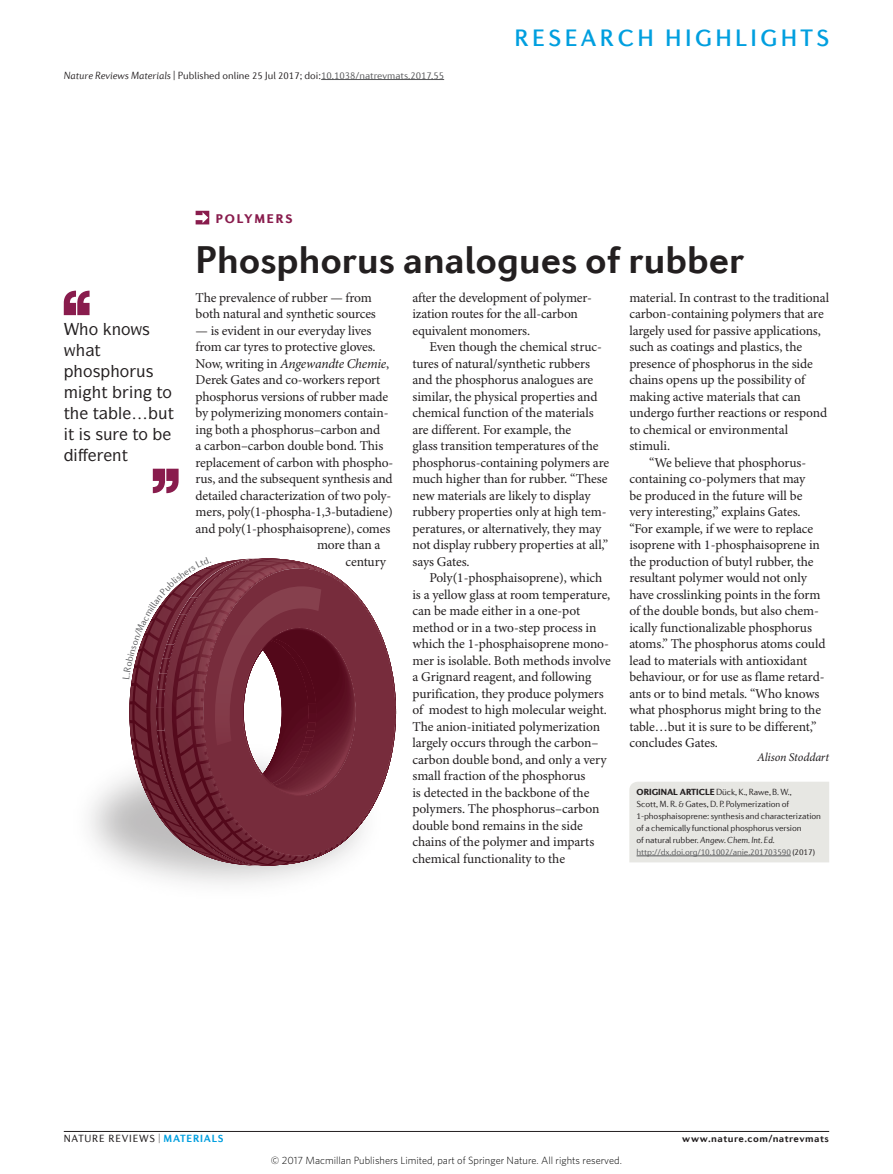
<style>
.page{position:relative;width:893px;height:1174px;background:#fff}
.page>*{position:absolute;margin:0;border:0;box-sizing:border-box;transform-origin:0 0}
.Title{font:700 39px "Diverda Sans Com";color:#231f20}
.t1{font:500 24px "Diverda Sans Com";letter-spacing:.14em;color:#009fdf}
.Pull_quote{font:500 16.5px/21px "ITC Symbol Std";color:#231f20}
.Body_text{font:13.5px/16.5px "Minion Pro";letter-spacing:-.01em;color:#231f20}
.Body_first{font:13.5px/16.5px "Minion Pro";letter-spacing:-.015em;color:#231f20}
.Body_first-2{font:italic 13.5px "Minion Pro";letter-spacing:-.015em;color:#231f20}
.Strapline{font:900 12.75px "Diverda Sans Com";letter-spacing:.14em;color:#891c4d}
.Author{font:italic 12px "Minion Pro";letter-spacing:-.01em;color:#231f20}
.AOP_line{font:300 10.5px "Diverda Sans Com";color:#231f20}
.t2{font:300 10.5px "Whitney";color:#000}
.t3{font:700 10.5px "Diverda Sans Com";letter-spacing:.045em;color:#231f20}
.t4{font:10.5px "Diverda Sans Com";letter-spacing:.075em;color:#231f20}
.Info_box_text{font:300 9px/12px "Diverda Sans Com";letter-spacing:-.01em;color:#231f20}
.s1{font-style:italic}
.s2{color:#57585a}
.s3{font-style:normal}
.s4{font-weight:900}
.s5{font-weight:700;color:#009fdf}
</style>
<div class="page">
<hr style="left:64px;top:1131px;width:765px;height:1px;background:#231f20">
<img style="left:90px;top:709px;width:307px;height:175px">
<svg style="left:153px;top:469px;width:26px;height:24px"></svg>
<svg style="left:64px;top:291px;width:26px;height:24px"></svg>
<svg style="left:196px;top:211px;width:13px;height:13px"></svg>
<div style="left:629px;top:782px;width:200px;height:80px;background:#e7e7e3"></div>
<hr style="left:637px;top:855px;width:154px;height:1px;background:#57585a">
<hr style="left:321px;top:79px;width:123px;height:1px;background:#57585a">
<svg style="left:123px;top:558px;width:273px;height:307px"></svg>
<p class="AOP_line" style="left:64px;top:69px;width:382px"><span class="s1">Nature Reviews Materials</span> | Published online 25 Jul 2017; doi:<span class="s2">10.1038/natrevmats.2017.55</span></p>
<h2 class="t1" style="left:514px;top:24px;width:316px">RESEARCH HIGHLIGHTS</h2>
<p class="Pull_quote" style="left:95px;top:318px;width:57px;text-indent:-6px">□ ■□ ▲ ▼</p>
<p class="Pull_quote" style="left:83px;top:360px;width:72px">□▲ □ ◆▲</p>
<p class="Pull_quote" style="left:101px;top:381px;width:72px">▼ ■ ▼□</p>
<p class="Pull_quote" style="left:64px;top:402px;width:60px">▼ ▼ ●</p>
<p class="Pull_quote" style="left:68px;top:423px;width:81px">▼ ▲ ▲◆ ▼□</p>
<p class="Strapline" style="left:216px;top:211px;width:78px">POLYMERS</p>
<p class="Title" style="left:196px;top:237px;width:550px">Phosphorus analogues of rubber</p>
<p class="Body_first" style="left:196px;top:290px;width:182px">The prevalence of rubber — from both natural and synthetic sources</p>
<p class="Body_first" style="left:196px;top:323px;width:177px">— is evident in our everyday lives</p>
<p class="Body_first" style="left:196px;top:339px;width:182px">from car tyres to protective gloves.</p>
<p class="Body_first-2" style="left:196px;top:355px;width:195px"><span class="s3">Now, writing in</span> Angewandte Chemie<span class="s3">,</span></p>
<p class="Body_first" style="left:196px;top:372px;width:186px">Derek Gates and co-workers report</p>
<p class="Body_first" style="left:196px;top:389px;width:194px">phosphorus versions of rubber made</p>
<p class="Body_first" style="left:196px;top:405px;width:194px">by polymerizing monomers contain-</p>
<p class="Body_first" style="left:196px;top:422px;width:186px">ing both a phosphorus–carbon and</p>
<p class="Body_first" style="left:196px;top:438px;width:189px">a carbon–carbon double bond. This</p>
<p class="Body_first" style="left:196px;top:455px;width:199px">replacement of carbon with phospho-</p>
<p class="Body_first" style="left:196px;top:471px;width:199px">rus, and the subsequent synthesis and</p>
<p class="Body_first" style="left:196px;top:488px;width:197px">detailed characterization of two poly-</p>
<p class="Body_first" style="left:196px;top:504px;width:199px">mers, poly(1-phospha-1,3-butadiene)</p>
<p class="Body_first" style="left:196px;top:521px;width:196px">and poly(1-phosphaisoprene), comes</p>
<p class="Body_first" style="left:317px;top:537px;width:65px">more than a</p>
<p class="Body_first" style="left:346px;top:554px;width:42px">century</p>
<p class="Body_first" style="left:412px;top:290px;width:179px">after the development of polymer&shy;ization routes for the all-carbon equivalent monomers.</p>
<p class="Body_text" style="left:412px;top:339px;width:198px;text-indent:17px">Even though the chemical struc&shy;tures of natural/synthetic rubbers and the phosphorus analogues are similar, the physical properties and chemical function of the materials are different. For example, the<br>glass transition temperatures of the phosphorus-containing polymers are much higher than for rubber. “These new materials are likely to display rubbery properties only at high tem&shy;peratures, or alternatively, they may not display rubbery properties at all,” says Gates.</p>
<p class="Body_text" style="left:412px;top:570px;width:200px;text-indent:17px">Poly(1-phosphaisoprene), which is a yellow glass at room temperature, can be made either in a one-pot method or in a two-step process in which the 1-phosphaisoprene mono&shy;mer is isolable. Both methods involve a Grignard reagent, and following purification, they produce polymers of modest to high molecular weight.<br>The anion-initiated polymerization largely occurs through the carbon– carbon double bond, and only a very small fraction of the phosphorus<br>is detected in the backbone of the polymers. The phosphorus–carbon double bond remains in the side chains of the polymer and imparts chemical functionality to the</p>
<p class="Body_text" style="left:629px;top:290px;width:201px">material. In contrast to the traditional carbon-containing polymers that are largely used for passive applications, such as coatings and plastics, the presence of phosphorus in the side chains opens up the possibility of making active materials that can undergo further reactions or respond to chemical or environmental stimuli.</p>
<p class="Body_text" style="left:629px;top:455px;width:198px;text-indent:20px">“We believe that phosphorus&shy;containing co-polymers that may<br>be produced in the future will be very interesting,” explains Gates. “For example, if we were to replace isoprene with 1-phosphaisoprene in the production of butyl rubber, the resultant polymer would not only have crosslinking points in the form of the double bonds, but also chem&shy;ically functionalizable phosphorus atoms.” The phosphorus atoms could lead to materials with antioxidant behaviour, or for use as flame retard&shy;ants or to bind metals. “Who knows what phosphorus might bring to the table…but it is sure to be different,” concludes Gates.</p>
<p class="Author" style="left:757px;top:750px;width:74px">Alison Stoddart</p>
<p class="Info_box_text" style="left:637px;top:786px;width:186px"><span class="s4">ORIGINAL ARTICLE</span> Dück, K., Rawe, B. W.,<br>Scott, M. R. &amp; Gates, D. P. Polymerization of 1-phosphaisoprene: synthesis and characterization of a chemically functional phosphorus version<br>of natural rubber. <span class="s1">Angew. Chem. Int. Ed. </span><span class="s2">http://dx.doi.org/10.1002/anie.201703590</span> (2017)</p>
<p class="t4" style="left:64px;top:1132px;width:161px">NATURE REVIEWS | <span class="s5">MATERIALS</span></p>
<p class="t3" style="left:682px;top:1132px;width:148px">www.nature.com/natrevmats</p>
<p class="t2" style="left:271px;top:1153px;width:352px">© 2017 Macmillan Publishers Limited, part of Springer Nature. All rights reserved.</p>
</div>
